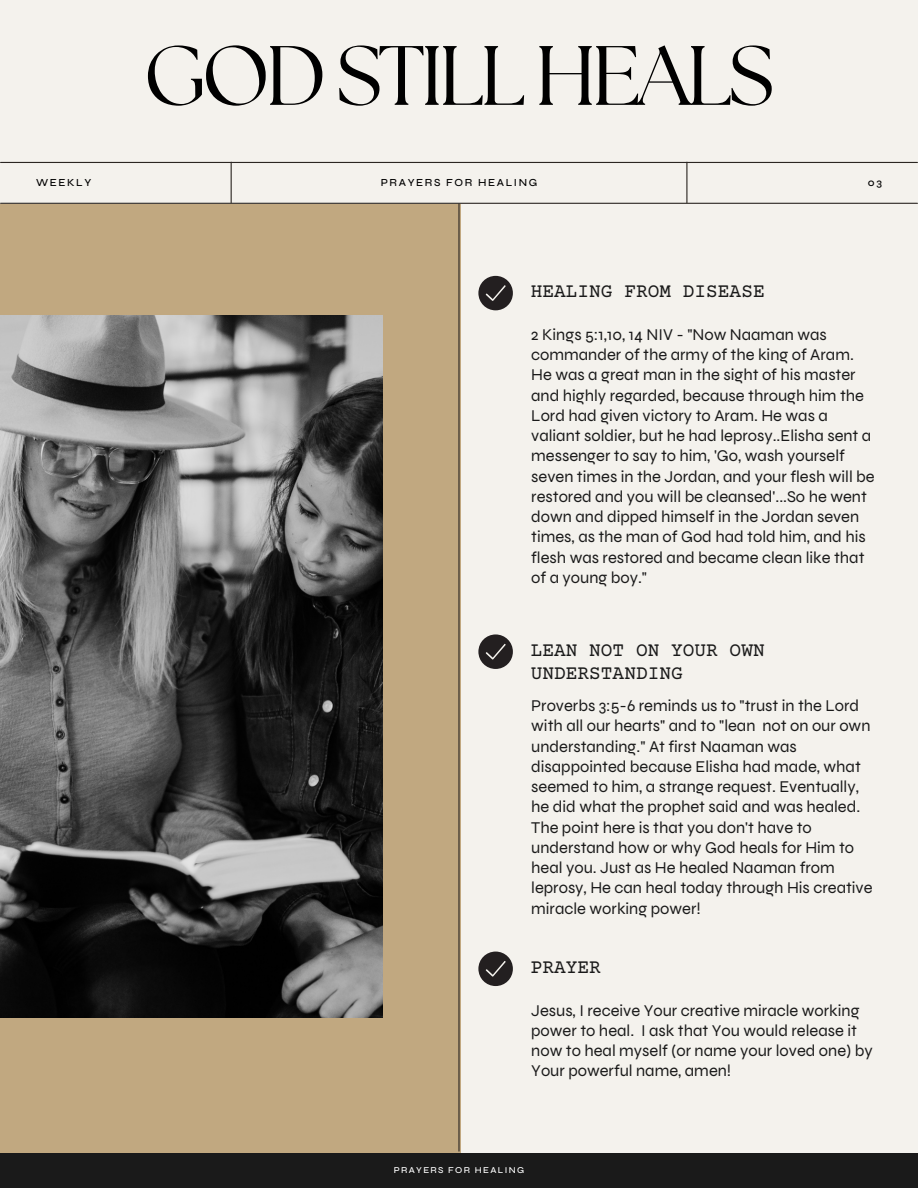
<style>
.page{position:relative;width:918px;height:1188px;background:#f4f2ed}
.page>*{position:absolute;margin:0;border:0;box-sizing:border-box;transform-origin:0 0}
.t1{font:84px "The Seasons";letter-spacing:-.05em;color:#000}
.t2{font:19.5px/23.7px "Courier Prime";color:#1a1a1a}
.t3{font:16.5px/20.2px "Syne";color:#1a1a1a}
.t4{font:500 10.8px "Syne";letter-spacing:.15em;color:#000}
.t5{font:500 9px "Syne";letter-spacing:.15em;color:#fff}
</style>
<div class="page">
<div style="left:0;top:1153px;width:918px;height:35px;background:#1a1a1a"></div>
<div style="left:0;top:204px;width:460px;height:948px;background:#c1a880"></div>
<hr style="left:458px;top:204px;width:2px;height:947px;background:#2b2622">
<hr style="left:1px;top:162px;width:916px;height:1px;background:#2b2622">
<hr style="left:231px;top:162px;width:1px;height:41px;background:#2b2622">
<hr style="left:686px;top:162px;width:1px;height:41px;background:#2b2622">
<hr style="left:1px;top:203px;width:916px;height:1px;background:#2b2622">
<svg style="left:478px;top:276px;width:35px;height:34px"></svg>
<svg style="left:478px;top:634px;width:35px;height:35px"></svg>
<svg style="left:478px;top:952px;width:35px;height:34px"></svg>
<img style="left:0;top:316px;width:382px;height:702px">
<h1 class="t1" style="left:144px;top:38px;width:632px">GOD STILL HEALS</h1>
<p class="t4" style="left:36px;top:176px;width:57px">WEEKLY</p>
<p class="t4" style="left:381px;top:176px;width:158px">PRAYERS FOR HEALING</p>
<p class="t4" style="left:868px;top:176px;width:16px">03</p>
<p class="t2" style="left:531px;top:281px;width:235px">HEALING FROM DISEASE</p>
<p class="t3" style="left:531px;top:324px;width:345px">2 Kings 5:1,10, 14 NIV - "Now Naaman was commander of the army of the king of Aram.<br>He was a great man in the sight of his master and highly regarded, because through him the Lord had given victory to Aram. He was a valiant soldier, but he had leprosy..Elisha sent a messenger to say to him, 'Go, wash yourself seven times in the Jordan, and your flesh will be restored and you will be cleansed'...So he went down and dipped himself in the Jordan seven times, as the man of God had told him, and his flesh was restored and became clean like that of a young boy."</p>
<p class="t2" style="left:531px;top:639px;width:235px">LEAN NOT ON YOUR OWN<br>UNDERSTANDING</p>
<p class="t3" style="left:531px;top:696px;width:343px">Proverbs 3:5-6 reminds us to "trust in the Lord with all our hearts" and to "lean not on our own understanding." At first Naaman was disappointed because Elisha had made, what seemed to him, a strange request. Eventually, he did what the prophet said and was healed.<br>The point here is that you don't have to understand how or why God heals for Him to heal you. Just as He healed Naaman from leprosy, He can heal today through His creative miracle working power!</p>
<p class="t2" style="left:531px;top:957px;width:72px">PRAYER</p>
<p class="t3" style="left:531px;top:1000px;width:343px">Jesus, I receive Your creative miracle working power to heal. I ask that You would release it now to heal myself (or name your loved one) by Your powerful name, amen!</p>
<p class="t5" style="left:394px;top:1165px;width:132px">PRAYERS FOR HEALING</p>
</div>
